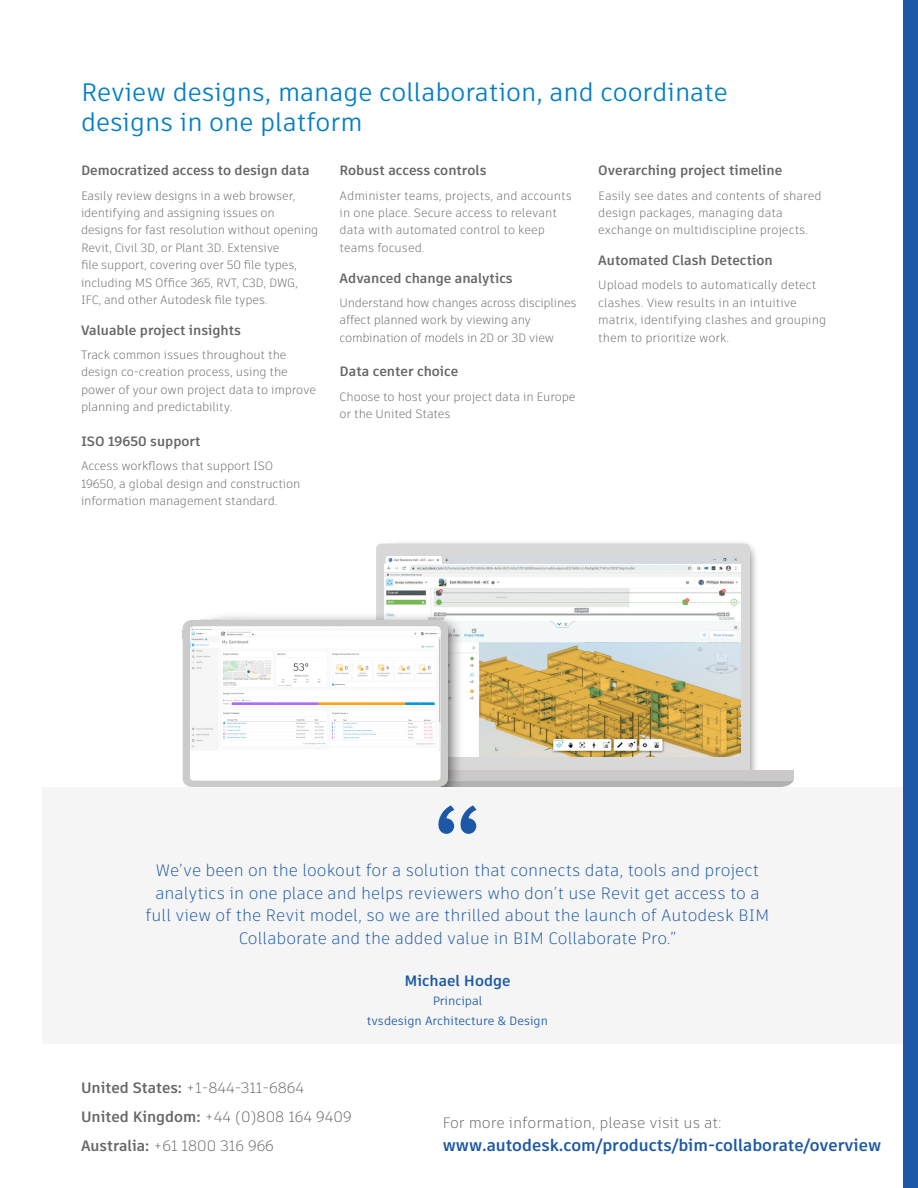
<style>
.page{position:relative;width:918px;height:1188px;background:#fff}
.page>*{position:absolute;margin:0;border:0;box-sizing:border-box;transform-origin:0 0}
.t1{font:25.2px/30.3px "Artifakt Element";color:#007ec5}
.t2{font:300 16.5px/22.5px "Artifakt Element";color:#1c58a6;text-align:center}
.t3{font:700 16.5px "Artifakt Element";color:#1c58a6}
.t4{font:300 15px "Artifakt Element";color:#656666}
.t5{font:700 15px "Artifakt Element";color:#1c58a6}
.t6{font:700 13.5px "Artifakt Element";color:#656666}
.t7{font:300 12px/17.4px "Artifakt Element";letter-spacing:-.01em;color:#656666}
.t8{font:12px "Artifakt Element";color:#1c58a6}
.s1{font-weight:700}
</style>
<div class="page">
<div style="left:381px;top:540px;width:378px;height:249px;background:#231f20;opacity:.75"></div>
<div style="left:376px;top:544px;width:374px;height:79px;background:#d8d8d8"></div>
<img style="left:385px;top:557px;width:355px;height:66px">
<div style="left:195px;top:611px;width:269px;height:193px;background:#231f20;opacity:.75"></div>
<svg style="left:448px;top:623px;width:345px;height:164px"></svg>
<svg style="left:182px;top:620px;width:266px;height:167px;background:#cfcfce"></svg>
<div style="left:43px;top:787px;width:861px;height:256px;background:#f5f5f5"></div>
<div style="left:904px;top:0;width:14px;height:1188px;background:#1c58a6"></div>
<svg style="left:438px;top:805px;width:39px;height:29px"></svg>
<div style="left:190px;top:627px;width:250px;height:153px;background:#fff;border-radius:3px"></div>
<img style="left:190px;top:628px;width:250px;height:123px">
<p class="t1" style="left:81px;top:77px;width:648px">Review designs, manage collaboration, and coordinate designs in one platform</p>
<p class="t6" style="left:598px;top:161px;width:186px">Overarching project timeline</p>
<p class="t7" style="left:598px;top:187px;width:225px">Easily see dates and contents of shared design packages, managing data exchange on multidiscipline projects.</p>
<p class="t6" style="left:598px;top:251px;width:176px">Automated Clash Detection</p>
<p class="t7" style="left:598px;top:277px;width:229px">Upload models to automatically detect clashes. View results in an intuitive matrix, identifying clashes and grouping them to prioritize work.</p>
<p class="t6" style="left:81px;top:161px;width:230px">Democratized access to design data</p>
<p class="t7" style="left:81px;top:187px;width:239px">Easily review designs in a web browser, identifying and assigning issues on designs for fast resolution without opening Revit, Civil 3D, or Plant 3D. Extensive<br>file support, covering over 50 file types, including MS Office 365, RVT, C3D, DWG, IFC, and other Autodesk file types.</p>
<p class="t6" style="left:81px;top:321px;width:162px">Valuable project insights</p>
<p class="t7" style="left:81px;top:346px;width:237px">Track common issues throughout the design co-creation process, using the power of your own project data to improve planning and predictability.</p>
<p class="t6" style="left:81px;top:432px;width:121px">ISO 19650 support</p>
<p class="t7" style="left:81px;top:457px;width:221px">Access workflows that support ISO<br>19650, a global design and construction information management standard.</p>
<p class="t6" style="left:340px;top:161px;width:148px">Robust access controls</p>
<p class="t7" style="left:340px;top:187px;width:234px">Administer teams, projects, and accounts in one place. Secure access to relevant data with automated control to keep teams focused.</p>
<p class="t6" style="left:340px;top:269px;width:175px">Advanced change analytics</p>
<p class="t7" style="left:340px;top:294px;width:238px">Understand how changes across disciplines affect planned work by viewing any combination of models in 2D or 3D view</p>
<p class="t6" style="left:340px;top:362px;width:120px">Data center choice</p>
<p class="t7" style="left:340px;top:388px;width:238px">Choose to host your project data in Europe or the United States</p>
<p class="t2" style="left:145px;top:859px;width:626px">We’ve been on the lookout for a solution that connects data, tools and project analytics in one place and helps reviewers who don’t use Revit get access to a full view of the Revit model, so we are thrilled about the launch of Autodesk BIM Collaborate and the added value in BIM Collaborate Pro.”</p>
<p class="t5" style="left:404px;top:970px;width:108px">Michael Hodge</p>
<p class="t8" style="left:433px;top:993px;width:51px">Principal</p>
<p class="t8" style="left:367px;top:1012px;width:183px">tvsdesign Architecture &amp; Design</p>
<p class="t4" style="left:81px;top:1078px;width:225px"><span class="s1">United States:</span> +1-844-311-6864</p>
<p class="t4" style="left:81px;top:1106px;width:272px"><span class="s1">United Kingdom:</span> +44 (0)808 164 9409</p>
<p class="t4" style="left:81px;top:1135px;width:194px"><span class="s1">Australia:</span> +61 1800 316 966</p>
<p class="t4" style="left:442px;top:1112px;width:281px">For more information, please visit us at:</p>
<p class="t3" style="left:443px;top:1134px;width:440px">www.autodesk.com/products/bim-collaborate/overview</p>
</div>
